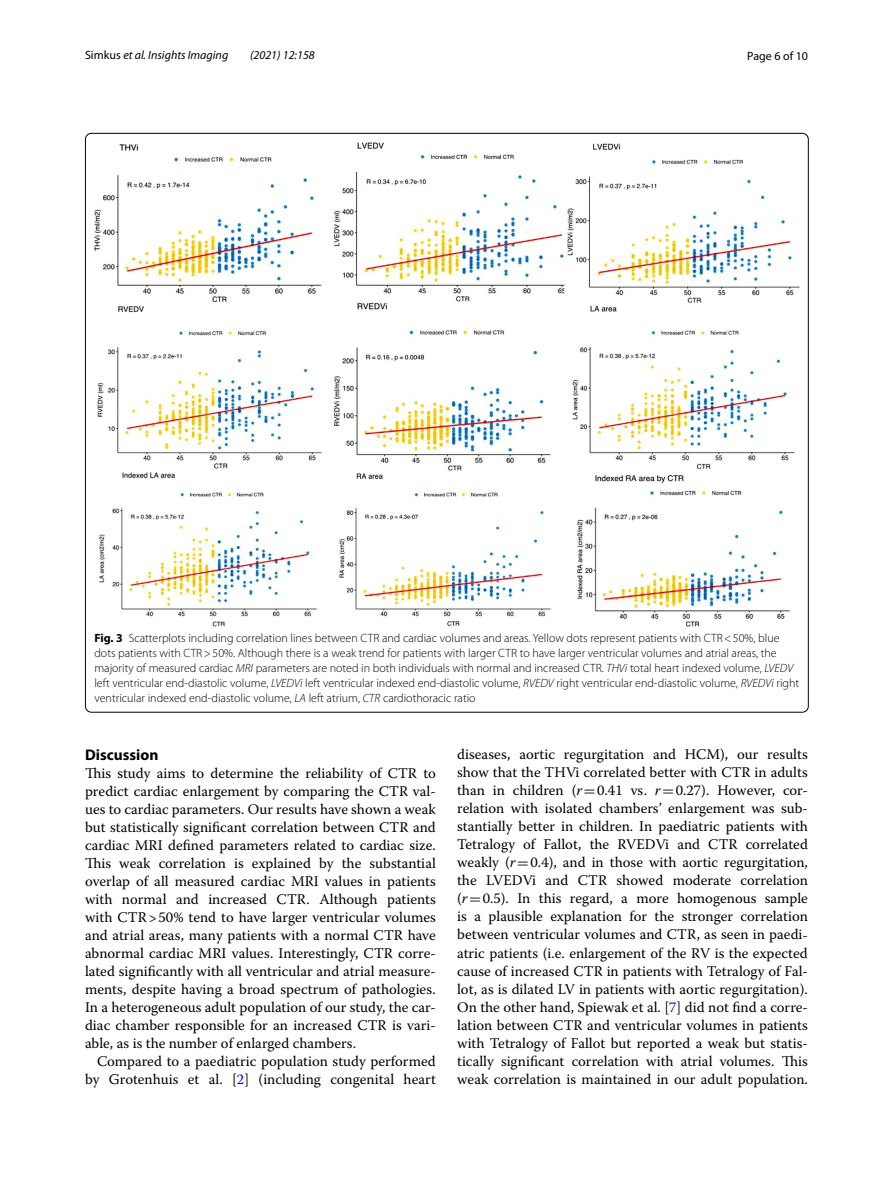
<style>
.page{position:relative;width:893px;height:1187px;background:#fff}
.page>*{position:absolute;margin:0;border:0;box-sizing:border-box;transform-origin:0 0}
.t1{font:700 15.45px "Myriad Pro";color:#000}
.t2{font:14.7px/18px "Warnock Pro";color:#000;text-align:justify}
.t3{font:300 12px/15px "Myriad Pro";color:#000}
.t4{font:italic 12px "Myriad Pro";color:#000}
.t5{font:12px "Myriad Pro";color:#000}
.s1{font-style:normal}
.s2{font-weight:700}
.s3{font-style:italic}
.s4{color:#00f}
.s5{font-family:"MTSY"}
</style>
<div class="page">
<img style="left:95px;top:142px;width:704px;height:484px">
<p class="t4" style="left:85px;top:48px;width:145px"><span class="s1">Simkus</span> et al. Insights Imaging</p>
<p class="t4" style="left:250px;top:48px;width:66px">(2021) 12:158</p>
<p class="t5" style="left:747px;top:48px;width:62px">Page 6 of 10</p>
<p class="t3" style="left:94px;top:630px;width:706px"><span class="s2">Fig. 3</span> Scatterplots including correlation lines between CTR and cardiac volumes and areas. Yellow dots represent patients with CTR&lt;50%, blue dots patients with CTR&gt;50%. Although there is a weak trend for patients with larger CTR to have larger ventricular volumes and atrial areas, the majority of measured cardiac <span class="s3">MRI</span> parameters are noted in both individuals with normal and increased CTR. <span class="s3">THVi</span> total heart indexed volume, <span class="s3">LVEDV </span>left ventricular end-diastolic volume, <span class="s3">LVEDVi</span> left ventricular indexed end-diastolic volume, <span class="s3">RVEDV</span> right ventricular end-diastolic volume, <span class="s3">RVEDVi</span> right ventricular indexed end-diastolic volume, <span class="s3">LA</span> left atrium, <span class="s3">CTR</span> cardiothoracic ratio</p>
<p class="t1" style="left:85px;top:744px;width:75px">Discussion</p>
<p class="t2" style="left:85px;top:764px;width:352px">This study aims to determine the reliability of CTR to predict cardiac enlargement by comparing the CTR val&shy;ues to cardiac parameters. Our results have shown a weak but statistically significant correlation between CTR and cardiac MRI defined parameters related to cardiac size.<br>This weak correlation is explained by the substantial overlap of all measured cardiac MRI values in patients with normal and increased CTR. Although patients with CTR&gt;50% tend to have larger ventricular volumes and atrial areas, many patients with a normal CTR have abnormal cardiac MRI values. Interestingly, CTR corre&shy;lated significantly with all ventricular and atrial measure&shy;ments, despite having a broad spectrum of pathologies.<br>In a heterogeneous adult population of our study, the car&shy;diac chamber responsible for an increased CTR is vari&shy;able, as is the number of enlarged chambers.</p>
<p class="t2" style="left:85px;top:1052px;width:352px;text-align:right">Compared to a paediatric population study performed by Grotenhuis et al. [<span class="s4">2</span>] (including congenital heart</p>
<p class="t2" style="left:457px;top:745px;width:352px">diseases, aortic regurgitation and HCM), our results show that the THVi correlated better with CTR in adults than in children (<span class="s3">r</span><span class="s5">=</span>0.41 vs. <span class="s3">r</span><span class="s5">=</span>0.27). However, cor&shy;relation with isolated chambers’ enlargement was sub&shy;stantially better in children. In paediatric patients with Tetralogy of Fallot, the RVEDVi and CTR correlated weakly (<span class="s3">r</span><span class="s5">=</span>0.4), and in those with aortic regurgitation, the LVEDVi and CTR showed moderate correlation (<span class="s3">r</span><span class="s5">=</span>0.5). In this regard, a more homogenous sample is a plausible explanation for the stronger correlation between ventricular volumes and CTR, as seen in paedi&shy;atric patients (i.e. enlargement of the RV is the expected cause of increased CTR in patients with Tetralogy of Fal&shy;lot, as is dilated LV in patients with aortic regurgitation).<br>On the other hand, Spiewak et al. [<span class="s4">7</span>] did not find a corre&shy;lation between CTR and ventricular volumes in patients with Tetralogy of Fallot but reported a weak but statis&shy;tically significant correlation with atrial volumes. This weak correlation is maintained in our adult population.</p>
</div>
